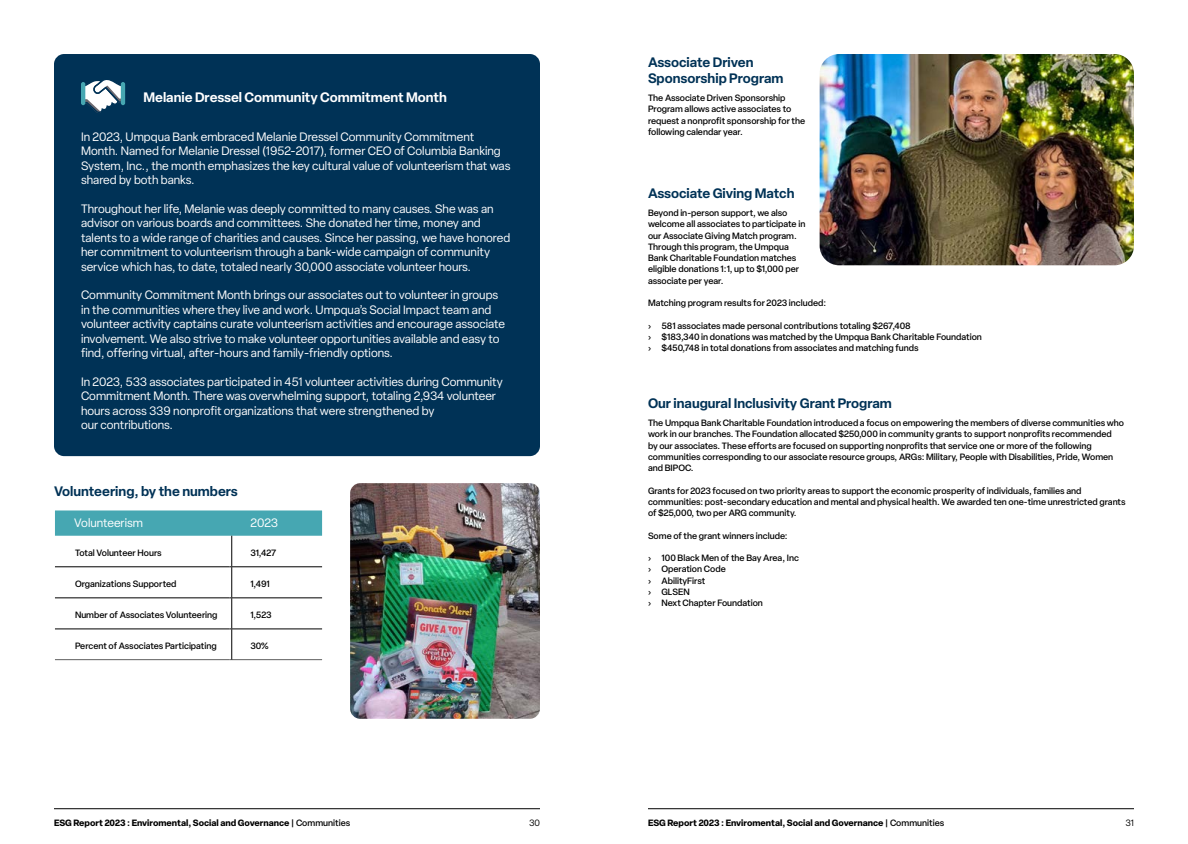
<style>
.page{position:relative;width:1188px;height:844px;background:#fff}
.page>*{position:absolute;margin:0;border:0;box-sizing:border-box;transform-origin:0 0}
.t1{font:600 13.5px/16.2px "Elza";color:#003256}
.t2{font:600 13.5px "Elza";color:#fff}
.t3{font:12px/14.4px "Elza";color:#fff}
.t4{font:500 9px/11.2px "Elza";color:#000}
.t5{font:700 9px "Elza";color:#000}
.t6{font:9px "Elza";color:#000}
.s1{font-weight:500}
</style>
<div class="page">
<img style="left:350px;top:483px;width:190px;height:236px">
<div style="left:56px;top:511px;width:265px;height:25px;background:#46a7b2"></div>
<hr style="left:55px;top:566px;width:175px;height:1px;background:#000">
<hr style="left:232px;top:566px;width:90px;height:1px;background:#000">
<hr style="left:55px;top:597px;width:175px;height:1px;background:#000">
<hr style="left:232px;top:597px;width:90px;height:1px;background:#000">
<hr style="left:55px;top:628px;width:175px;height:1px;background:#000">
<hr style="left:232px;top:628px;width:90px;height:1px;background:#000">
<hr style="left:231px;top:536px;width:1px;height:30px;background:#000">
<hr style="left:231px;top:567px;width:1px;height:30px;background:#000">
<hr style="left:231px;top:598px;width:1px;height:30px;background:#000">
<hr style="left:231px;top:629px;width:1px;height:30px;background:#000">
<div style="left:54px;top:509px;width:269px;height:152px;border:1px solid #fff"></div>
<hr style="left:54px;top:808px;width:486px;height:1px;background:#000">
<div style="left:54px;top:54px;width:486px;height:402px;background:#003256;border-radius:10px"></div>
<svg style="left:83px;top:80px;width:40px;height:33px"></svg>
<hr style="left:121px;top:82px;width:4px;height:23px;background:#46a7b2;border-radius:2px">
<hr style="left:81px;top:82px;width:4px;height:23px;background:#46a7b2;border-radius:2px">
<img style="left:820px;top:54px;width:314px;height:211px">
<hr style="left:648px;top:808px;width:486px;height:1px;background:#000">
<h1 class="t2" style="left:143px;top:88px;width:305px">Melanie Dressel Community Commitment Month</h1>
<p class="t3" style="left:81px;top:130px;width:431px">In 2023, Umpqua Bank embraced Melanie Dressel Community Commitment Month. Named for Melanie Dressel (1952-2017), former CEO of Columbia Banking System, Inc., the month emphasizes the key cultural value of volunteerism that was shared by both banks.</p>
<p class="t3" style="left:81px;top:202px;width:431px">Throughout her life, Melanie was deeply committed to many causes. She was an advisor on various boards and committees. She donated her time, money and talents to a wide range of charities and causes. Since her passing, we have honored her commitment to volunteerism through a bank-wide campaign of community service which has, to date, totaled nearly 30,000 associate volunteer hours.</p>
<p class="t3" style="left:81px;top:288px;width:426px">Community Commitment Month brings our associates out to volunteer in groups in the communities where they live and work. Umpqua’s Social Impact team and volunteer activity captains curate volunteerism activities and encourage associate involvement. We also strive to make volunteer opportunities available and easy to find, offering virtual, after-hours and family-friendly options.</p>
<p class="t3" style="left:81px;top:374px;width:423px">In 2023, 533 associates participated in 451 volunteer activities during Community Commitment Month. There was overwhelming support, totaling 2,934 volunteer hours across 339 nonprofit organizations that were strengthened by<br>our contributions.</p>
<h1 class="t1" style="left:54px;top:483px;width:186px">Volunteering, by the numbers</h1>
<h2 class="t3" style="left:74px;top:515px;width:70px">Volunteerism</h2>
<h2 class="t3" style="left:251px;top:515px;width:29px">2023</h2>
<p class="t4" style="left:75px;top:546px;width:88px">Total Volunteer Hours</p>
<p class="t4" style="left:250px;top:546px;width:27px">31,427</p>
<p class="t4" style="left:75px;top:578px;width:103px">Organizations Supported</p>
<p class="t4" style="left:250px;top:578px;width:21px">1,491</p>
<p class="t4" style="left:75px;top:609px;width:144px">Number of Associates Volunteering</p>
<p class="t4" style="left:250px;top:609px;width:23px">1,523</p>
<p class="t4" style="left:75px;top:640px;width:143px">Percent of Associates Participating</p>
<p class="t4" style="left:250px;top:640px;width:20px">30%</p>
<p class="t5" style="left:54px;top:816px;width:298px">ESG Report 2023 : Enviromental, Social and Governance <span class="s1">| Communities</span></p>
<p class="t6" style="left:529px;top:816px;width:12px">30</p>
<h1 class="t1" style="left:648px;top:54px;width:137px">Associate Driven<br>Sponsorship Program</h1>
<p class="t4" style="left:648px;top:92px;width:159px">The Associate Driven Sponsorship Program allows active associates to request a nonprofit sponsorship for the following calendar year.</p>
<h1 class="t1" style="left:648px;top:185px;width:148px">Associate Giving Match</h1>
<p class="t4" style="left:648px;top:207px;width:159px">Beyond in-person support, we also welcome all associates to participate in our Associate Giving Match program.<br>Through this program, the Umpqua Bank Charitable Foundation matches eligible donations 1:1, up to $1,000 per associate per year.</p>
<p class="t4" style="left:648px;top:297px;width:180px">Matching program results for 2023 included:</p>
<p class="t4" style="left:648px;top:320px;width:335px">› 581 associates made personal contributions totaling $267,408<br>› $183,340 in donations was matched by the Umpqua Bank Charitable Foundation › $450,748 in total donations from associates and matching funds</p>
<h1 class="t1" style="left:648px;top:395px;width:245px">Our inaugural Inclusivity Grant Program</h1>
<p class="t4" style="left:648px;top:417px;width:478px">The Umpqua Bank Charitable Foundation introduced a focus on empowering the members of diverse communities who work in our branches. The Foundation allocated $250,000 in community grants to support nonprofits recommended<br>by our associates. These efforts are focused on supporting nonprofits that service one or more of the following communities corresponding to our associate resource groups, ARGs: Military, People with Disabilities, Pride, Women and BIPOC.</p>
<p class="t4" style="left:648px;top:485px;width:479px">Grants for 2023 focused on two priority areas to support the economic prosperity of individuals, families and communities: post-secondary education and mental and physical health. We awarded ten one-time unrestricted grants of $25,000, two per ARG community.</p>
<p class="t4" style="left:648px;top:530px;width:141px">Some of the grant winners include:</p>
<p class="t4" style="left:648px;top:552px;width:152px">› 100 Black Men of the Bay Area, Inc › Operation Code<br>› AbilityFirst<br>› GLSEN<br>› Next Chapter Foundation</p>
<p class="t5" style="left:648px;top:816px;width:298px">ESG Report 2023 : Enviromental, Social and Governance <span class="s1">| Communities</span></p>
<p class="t6" style="left:1125px;top:816px;width:10px">31</p>
</div>
